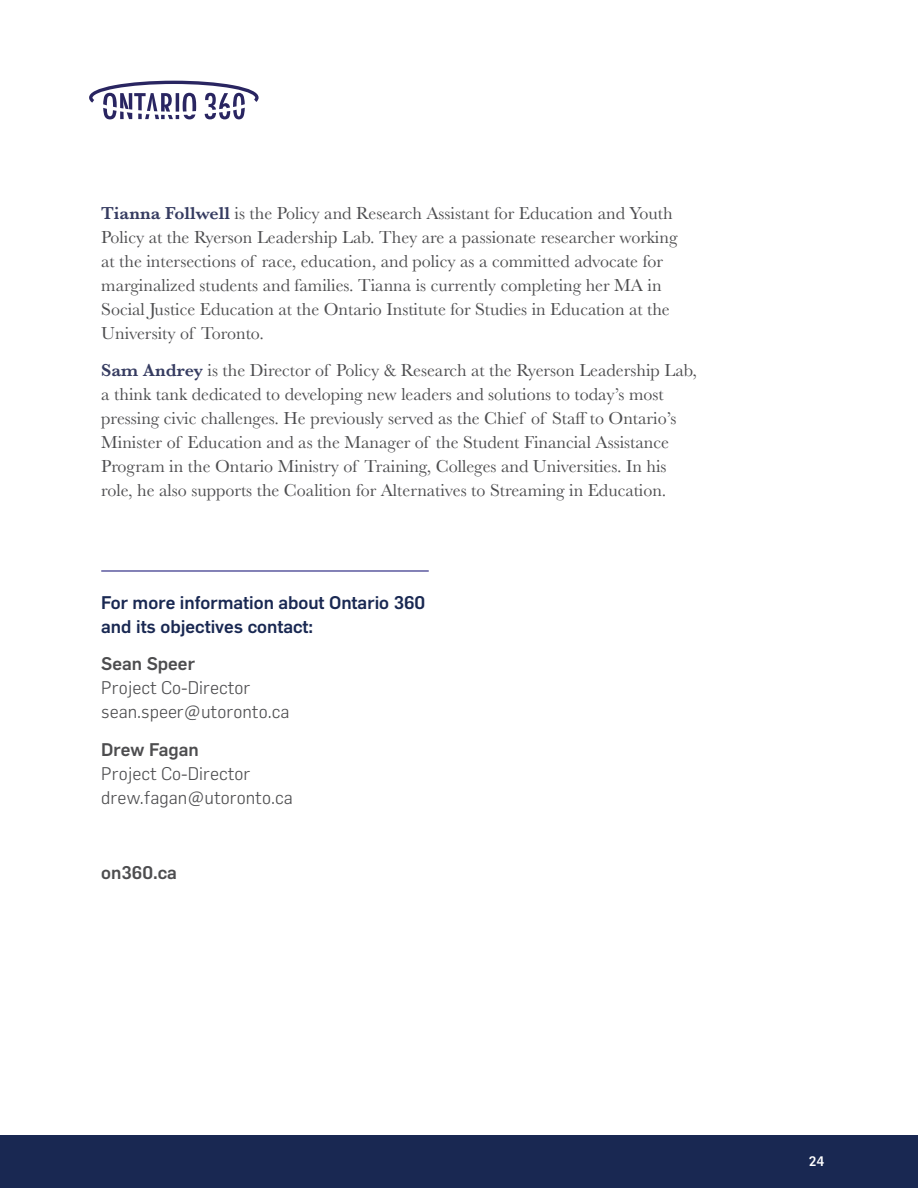
<style>
.page{position:relative;width:918px;height:1188px;background:#fff}
.page>*{position:absolute;margin:0;border:0;box-sizing:border-box;transform-origin:0 0}
.t1{font:18px/24px "Baskerville";color:#4d4d4f}
.t2{font:300 18px/24px "Flama";color:#4d4d4f}
.t3{font:500 18px/24px "Flama";color:#192852}
.t4{font:500 18px "Flama";color:#4d4d4f}
.t5{font:500 13.5px "Flama";color:#fff}
.s1{font-weight:600;color:#363c61}
</style>
<div class="page">
<div style="left:0;top:1135px;width:918px;height:53px;background:#192852"></div>
<svg style="left:89px;top:81px;width:170px;height:38px"></svg>
<hr style="left:101px;top:570px;width:328px;height:2px;background:#5b599f">
<p class="t1" style="left:101px;top:201px;width:578px"><span class="s1">Tianna Follwell</span> is the Policy and Research Assistant for Education and Youth Policy at the Ryerson Leadership Lab. They are a passionate researcher working at the intersections of race, education, and policy as a committed advocate for marginalized students and families. Tianna is currently completing her MA in Social Justice Education at the Ontario Institute for Studies in Education at the University of Toronto.</p>
<p class="t1" style="left:101px;top:359px;width:597px"><span class="s1">Sam Andrey</span> is the Director of Policy &amp; Research at the Ryerson Leadership Lab, a think tank dedicated to developing new leaders and solutions to today’s most pressing civic challenges. He previously served as the Chief of Staff to Ontario’s Minister of Education and as the Manager of the Student Financial Assistance Program in the Ontario Ministry of Training, Colleges and Universities. In his role, he also supports the Coalition for Alternatives to Streaming in Education.</p>
<p class="t3" style="left:101px;top:590px;width:326px">For more information about Ontario 360 and its objectives contact:</p>
<p class="t4" style="left:101px;top:653px;width:95px">Sean Speer</p>
<p class="t2" style="left:101px;top:675px;width:190px">Project Co-Director sean.speer@utoronto.ca</p>
<p class="t4" style="left:101px;top:738px;width:99px">Drew Fagan</p>
<p class="t2" style="left:101px;top:761px;width:193px">Project Co-Director drew.fagan@utoronto.ca</p>
<p class="t4" style="left:101px;top:861px;width:77px">on360.ca</p>
<p class="t5" style="left:809px;top:1153px;width:17px">24</p>
</div>
